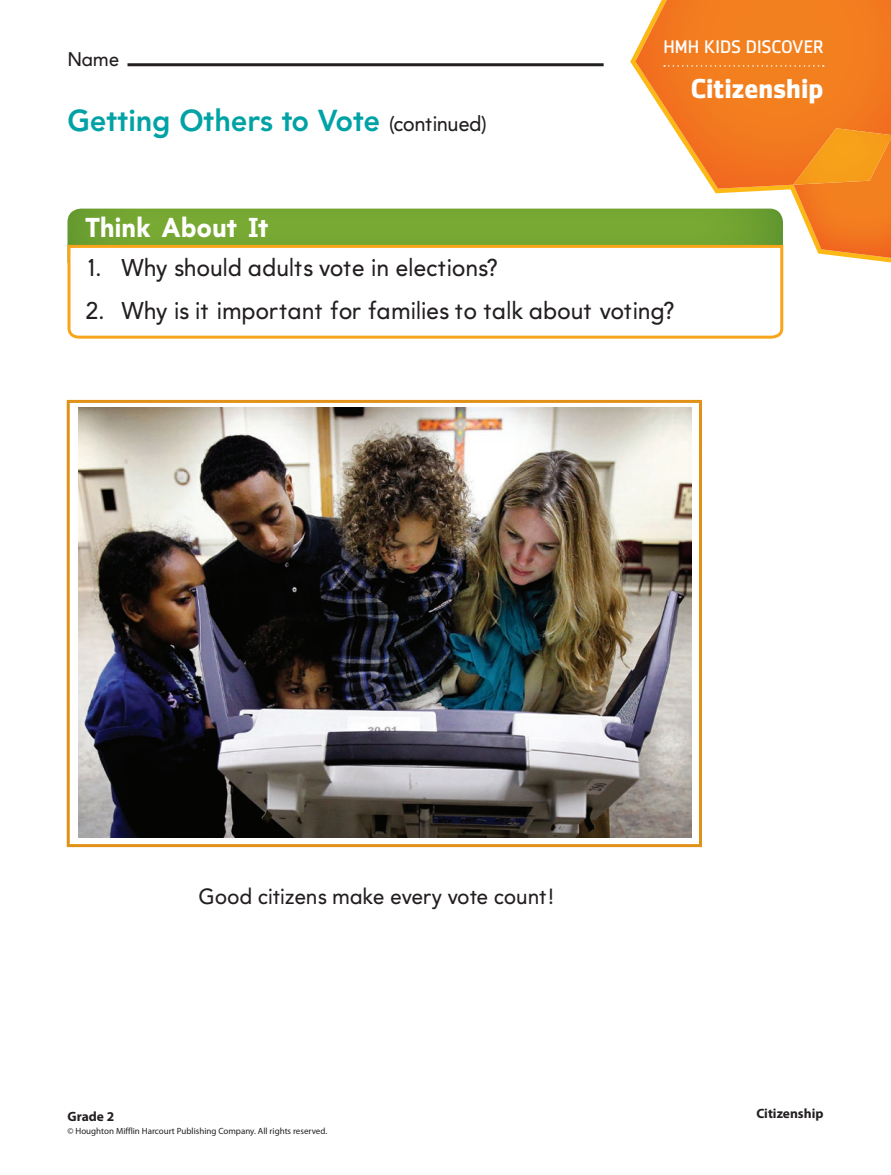
<style>
.page{position:relative;width:891px;height:1175px;background:#fff}
.page>*{position:absolute;margin:0;border:0;box-sizing:border-box;transform-origin:0 0}
.t1{font:700 30px "Avenir Primary HMH";letter-spacing:-.015em;color:#00a2a5}
.t2{font:900 27px "Avenir Primary HMH";letter-spacing:.005em;color:#fff;scale:.96 1}
.t3{font:700 27px "Zemestro Std";color:#fff}
.t4{font:24px "Avenir Primary HMH";letter-spacing:-.01em;color:#231f20}
.t5{font:21.75px "Avenir Primary HMH";color:#231f20}
.t6{font:19.5px "Avenir Primary HMH";color:#231f20}
.t7{font:18px "Zemestro Std";letter-spacing:.005em;color:#fff}
.t8{font:700 13.5px "Myriad Pro";color:#231f20}
.t9{font:9px "Myriad Pro";color:#231f20}
.s1{font-weight:400;font-size:21px;color:#231f20}
</style>
<div class="page">
<img style="left:68px;top:208px;width:562px;height:35px">
<svg style="left:67px;top:243px;width:717px;height:96px"></svg>
<svg style="left:630px;top:52px;width:261px;height:211px"></svg>
<img style="left:635px;top:0;width:256px;height:189px">
<img style="left:794px;top:185px;width:97px;height:73px">
<img style="left:799px;top:198px;width:92px;height:60px">
<img style="left:793px;top:128px;width:98px;height:57px">
<hr style="left:128px;top:63px;width:476px;height:3px;background:#231f20">
<svg style="left:664px;top:65px;width:160px;height:2px"></svg>
<div style="left:67px;top:400px;width:635px;height:447px;border:3px solid #e19117"></div>
<img style="left:78px;top:408px;width:614px;height:429px">
<p class="t6" style="left:68px;top:48px;width:53px">Name</p>
<p class="t1" style="left:68px;top:103px;width:421px">Getting Others to Vote <span class="s1">(continued)</span></p>
<p class="t7" style="left:663px;top:36px;width:162px">HMH KIDS DISCOVER</p>
<p class="t3" style="left:691px;top:72px;width:134px">Citizenship</p>
<p class="t2" style="left:86px;top:211px;width:192px">Think About It</p>
<p class="t4" style="left:86px;top:253px;width:414px">1. Why should adults vote in elections?</p>
<p class="t4" style="left:86px;top:297px;width:591px">2. Why is it important for families to talk about voting?</p>
<p class="t5" style="left:199px;top:883px;width:357px">Good citizens make every vote count!</p>
<p class="t8" style="left:68px;top:1107px;width:48px">Grade 2</p>
<p class="t8" style="left:756px;top:1104px;width:69px">Citizenship</p>
<p class="t9" style="left:68px;top:1125px;width:261px">© Houghton Mifflin Harcourt Publishing Company. All rights reserved.</p>
</div>
